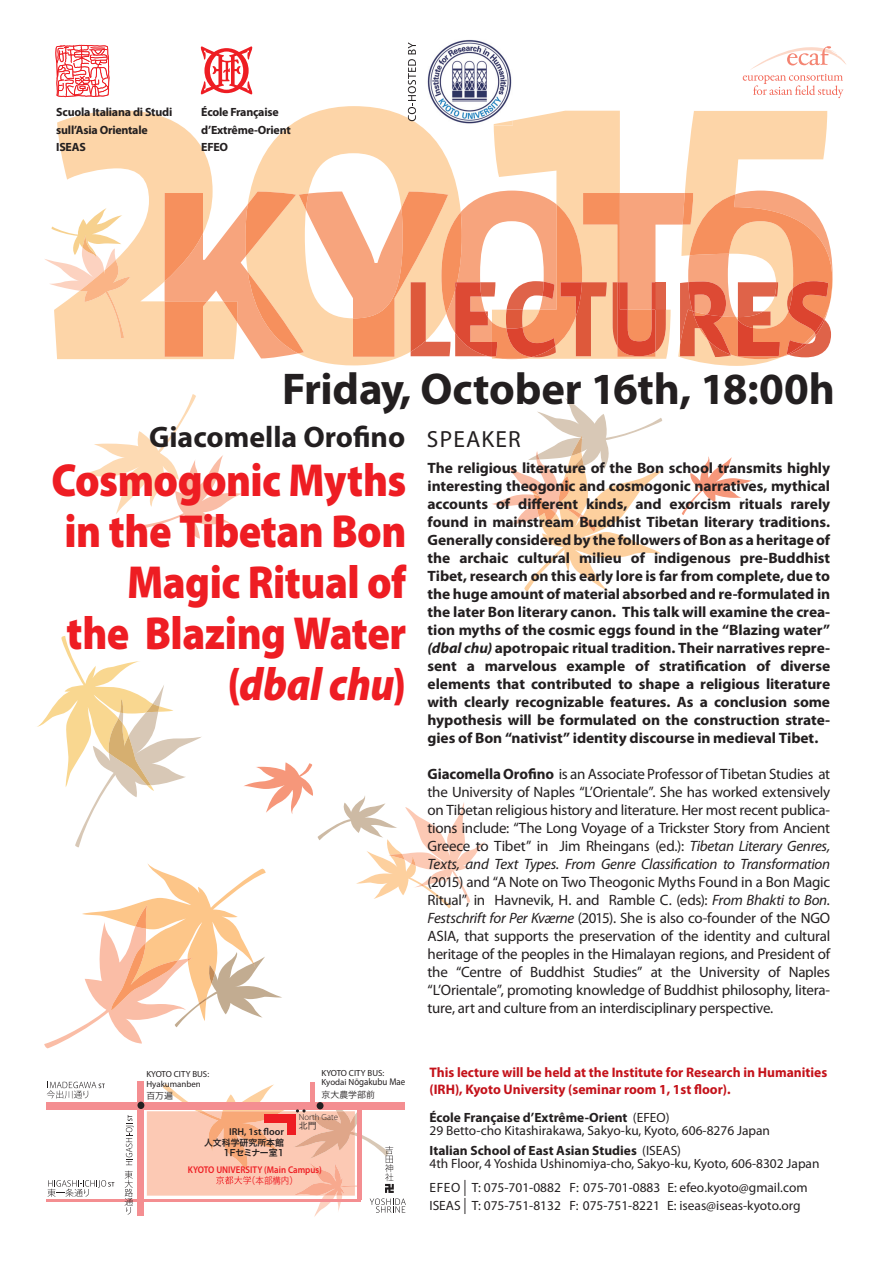
<style>
.page{position:relative;width:893px;height:1263px;background:#fff}
.page>*{position:absolute;margin:0;border:0;box-sizing:border-box;transform-origin:0 0}
.t1{font:900 46.5px/51px "Myriad Pro";letter-spacing:-.01em;color:#ee1d23;text-align:right;scale:.9 1}
.t2{font:700 44.7px "Myriad Pro";letter-spacing:-.005em;color:#231f20}
.t3{font:700 29.85px "Myriad Pro";color:#231f20}
.t4{font:700 15px/18px "Myriad Pro";letter-spacing:-.01em;color:#231f20;text-align:justify}
.t5{font:15px/18px "Myriad Pro";letter-spacing:-.015em;color:#231f20;text-align:justify}
.t6{font:700 13.8px/17.1px "Myriad Pro";color:#c4121a}
.t7{font:13.35px/13.5px "Myriad Pro";color:#231f20}
.t8{font:700 12px/17.9px "Myriad Pro";letter-spacing:-.02em;color:#231f20}
.t9{font:600 10.05px "Myriad Pro";color:#231f20}
.t10{font:600 9.75px "Myriad Pro";color:#ee1d23;scale:.91 1}
.t11{font:9.75px "Myriad Pro";color:#231f20;scale:.91 1}
.t12{font:9.3px "Hira Kaku Pro W3 90 pv RKSJ H";color:#ee1d23;scale:.91 1}
.t13{font:8.85px/9.6px "Myriad Pro";color:#231f20}
.t14{font:8.85px/10.6px "Hira Kaku Pro W6 90 pv RKSJ H";color:#231f20;text-align:right}
.t15{font:8.85px "Hira Kaku Pro W3 90 pv RKSJ H";color:#231f20}
.t16{font:300 8.85px "Myriad Pro";color:#231f20}
.s1{font-weight:400;font-size:23.4px}
.s2{font-style:italic}
.s3{font-size:8.85px}
.s4{font-weight:700}
.s5{font-size:16.05px}
</style>
<div class="page">
<img style="left:457px;top:40px;width:25px;height:2px">
<svg style="left:55px;top:110px;width:110px;height:249px;fill:#fdd5a8"></svg>
<svg style="left:79px;top:394px;width:163px;height:145px"></svg>
<svg style="left:682px;top:456px;width:70px;height:59px"></svg>
<svg style="left:45px;top:208px;width:85px;height:130px"></svg>
<hr style="left:47px;top:1199px;width:314px;height:2px;background:#f48e91">
<div style="left:138px;top:1081px;width:6px;height:134px;background:#f48e91"></div>
<div style="left:310px;top:1082px;width:5px;height:22px;background:#f48e91"></div>
<div style="left:47px;top:1102px;width:358px;height:7px;background:#f48e91"></div>
<div style="left:137px;top:1102px;width:7px;height:7px;background:#231f20;border-radius:50%"></div>
<svg style="left:126px;top:1115px;width:8px;height:50px"></svg>
<svg style="left:125px;top:1171px;width:8px;height:44px"></svg>
<svg style="left:47px;top:1180px;width:67px;height:17px"></svg>
<svg style="left:47px;top:1082px;width:58px;height:17px"></svg>
<svg style="left:147px;top:1084px;width:259px;height:133px"></svg>
<svg style="left:492px;top:398px;width:170px;height:194px"></svg>
<svg style="left:37px;top:636px;width:448px;height:412px"></svg>
<svg style="left:165px;top:42px;width:681px;height:324px"></svg>
<svg style="left:55px;top:45px;width:55px;height:52px"></svg>
<p class="t8" style="left:56px;top:103px;width:118px">Scuola Italiana di Studi sull’Asia Orientale<br>ISEAS</p>
<p class="t8" style="left:201px;top:103px;width:91px">École Française d’Extrême-Orient<br>EFEO</p>
<h2 class="t2" style="left:282px;top:372px;width:554px">Friday, October 16th, 18:00h</h2>
<h3 class="t3" style="left:149px;top:425px;width:373px">Giacomella Orofino <span class="s1">SPEAKER</span></h3>
<h1 class="t1" style="left:51px;top:455px;width:396px">Cosmogonic Myths in the Tibetan Bon<br>Magic Ritual of<br>the Blazing Water (<span class="s2">dbal chu</span>)</h1>
<p class="t13" style="left:322px;top:1069px;width:64px">KYOTO CITY BUS:</p>
<p class="t11" style="left:322px;top:1078px;width:93px"><span class="s3">Kyodai N</span>ōgakubu Mae</p>
<p class="t13" style="left:146px;top:1070px;width:64px">KYOTO CITY BUS:<br>Hyakumanben</p>
<p class="t15" style="left:146px;top:1092px;width:28px">百万遍</p>
<p class="t15" style="left:322px;top:1091px;width:55px">京大農学部前</p>
<p class="t9" style="left:229px;top:1126px;width:56px">IRH, 1st floor</p>
<p class="t14" style="left:204px;top:1138px;width:81px">人文科学研究所本館<br>1Fセミナー室1</p>
<p class="t16" style="left:299px;top:1112px;width:41px">North Gate</p>
<p class="t15" style="left:299px;top:1123px;width:19px">北門</p>
<p class="t10" style="left:188px;top:1164px;width:149px">KYOTO UNIVERSITY (Main Campus)</p>
<p class="t12" style="left:247px;top:1177px;width:57px">（本部構内）</p>
<p class="t4" style="left:427px;top:460px;width:404px">The religious literature of the Bon school transmits highly interesting theogonic and cosmogonic narratives, mythical accounts of different kinds, and exorcism rituals rarely found in mainstream Buddhist Tibetan literary traditions.<br>Generally considered by the followers of Bon as a heritage of the archaic cultural milieu of indigenous pre-Buddhist Tibet, research on this early lore is far from complete, due to the huge amount of material absorbed and re-formulated in the later Bon literary canon. This talk will examine the crea&shy;tion myths of the cosmic eggs found in the “Blazing water” <span class="s2">(dbal chu)</span> apotropaic ritual tradition. Their narratives repre&shy;sent a marvelous example of stratification of diverse elements that contributed to shape a religious literature with clearly recognizable features. As a conclusion some hypothesis will be formulated on the construction strate&shy;gies of Bon “nativist” identity discourse in medieval Tibet.</p>
<p class="t5" style="left:427px;top:766px;width:404px"><span class="s4">Giacomella Orofino</span> is an Associate Professor of Tibetan Studies at the University of Naples “L’Orientale”. She has worked extensively on Tibetan religious history and literature. Her most recent publica&shy;tions include: “The Long Voyage of a Trickster Story from Ancient Greece to Tibet” in Jim Rheingans (ed.): <span class="s2">Tibetan Literary Genres, Texts, and Text Types. From Genre Classification to Transformation</span></p>
<p class="t5" style="left:427px;top:874px;width:404px">(2015) and “A Note on Two Theogonic Myths Found in a Bon Magic Ritual”, in Havnevik, H. and Ramble C. (eds): <span class="s2">From Bhakti to Bon.<br>Festschrift for Per Kværne</span> (2015). She is also co-founder of the NGO ASIA, that supports the preservation of the identity and cultural heritage of the peoples in the Himalayan regions, and President of the “Centre of Buddhist Studies” at the University of Naples “L’Orientale”, promoting knowledge of Buddhist philosophy, litera&shy;ture, art and culture from an interdisciplinary perspective.</p>
<p class="t6" style="left:429px;top:1065px;width:399px">This lecture will be held at the Institute for Research in Humanities (IRH), Kyoto University (seminar room 1, 1st floor).</p>
<p class="t7" style="left:429px;top:1111px;width:342px"><span class="s4">École Française d’Extrême-Orient</span> (EFEO)<br>29 Betto-cho Kitashirakawa, Sakyo-ku, Kyoto, 606-8276 Japan</p>
<p class="t7" style="left:429px;top:1144px;width:392px"><span class="s4">Italian School of East Asian Studies</span> (ISEAS)<br>4th Floor, 4 Yoshida Ushinomiya-cho, Sakyo-ku, Kyoto, 606-8302 Japan</p>
<p class="t7" style="left:429px;top:1180px;width:380px;line-height:18px">EFEO <span class="s5">|</span> T: 075-701-0882 F: 075-701-0883 E: efeo.kyoto@gmail.com<br>ISEAS <span class="s5">|</span> T: 075-751-8132 F: 075-751-8221 E: iseas@iseas-kyoto.org</p>
</div>
